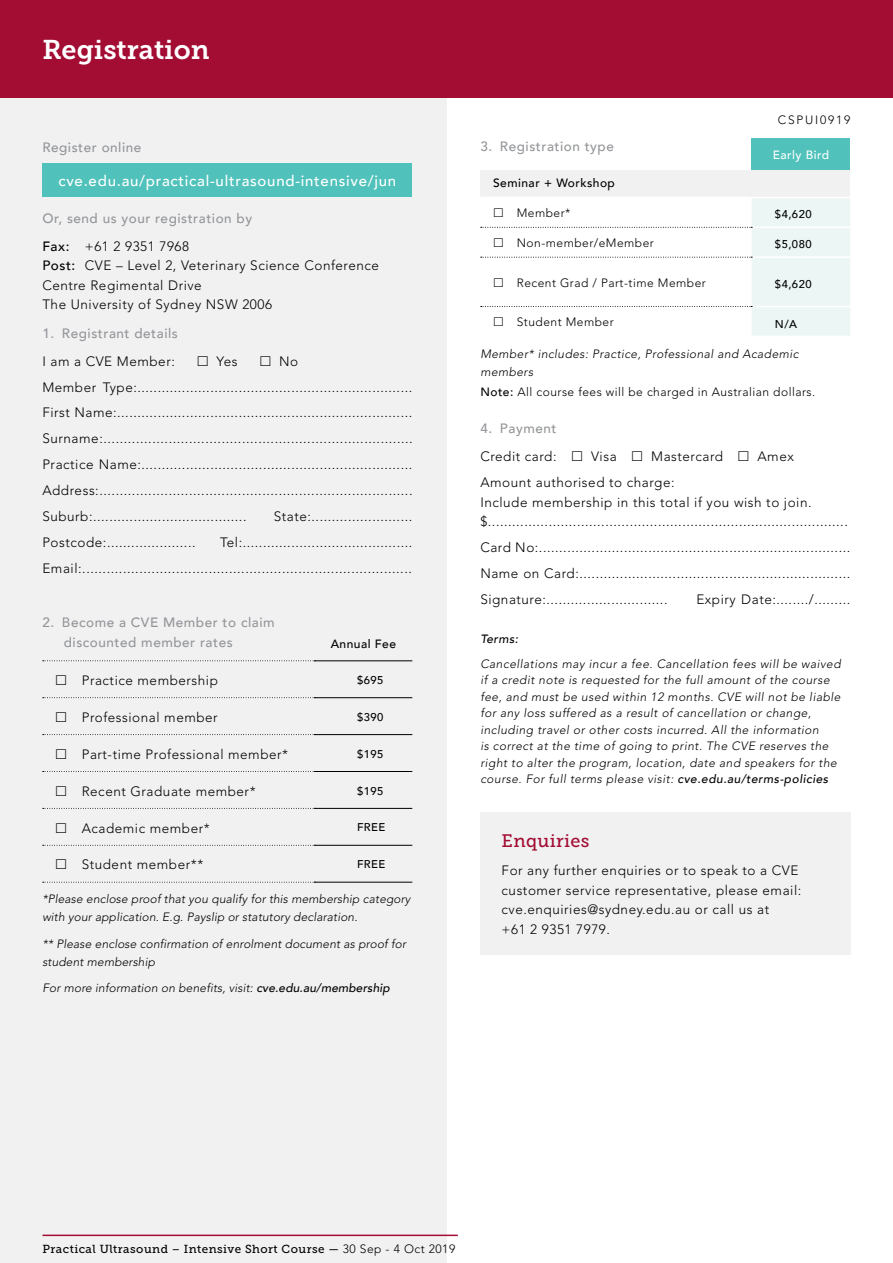
<style>
.page{position:relative;width:893px;height:1263px;background:#fff}
.page>*{position:absolute;margin:0;border:0;box-sizing:border-box;transform-origin:0 0}
.Page_heading__white{font:27px "Museo Slab 700";color:#fff}
.SUB_HEADING__red{font:18px "Museo Slab 500";letter-spacing:.02em;color:#a30c33}
.Url{font:500 15px "Avenir";letter-spacing:.05em;color:#fff}
.Body__form{font:300 13.5px/19.5px "Avenir";letter-spacing:.04em;color:#000}
.BODY{font:300 13.5px/19.5px "Avenir";letter-spacing:.04em;color:#000}
.Body{font:500 13.5px/19.5px "Avenir";letter-spacing:.04em;color:#939598}
.Body-2{font:300 13.5px/19.5px "Avenir";letter-spacing:.04em;color:#000}
.Body__form-2{font:500 13.5px "Avenir";letter-spacing:.04em;color:#939598}
.Body-3{font:italic 300 12px/16.5px "Avenir";letter-spacing:.04em;color:#000}
.Body-4{font:italic 300 12px/18px "Avenir";letter-spacing:.01em;color:#000}
.BODY-2{font:300 12px "Avenir";letter-spacing:.04em;color:#000}
.BODY-3{font:500 12px "Avenir";letter-spacing:.04em;color:#000}
.BODY-4{font:300 12px "Avenir";letter-spacing:.15em;color:#000}
.t1{font:500 12px "Avenir";letter-spacing:.04em;color:#fff}
.Body-5{font:italic 500 12px "Avenir";letter-spacing:.04em;color:#000}
.Black__sub_heading{font:11.7px "Museo Slab 500";letter-spacing:.04em;color:#000}
.t2{font:500 11.25px "Avenir";letter-spacing:.04em;color:#000}
.s1{font-weight:500}
.s2{font-family:"Avenir";font-weight:300;font-size:12px}
</style>
<div class="page">
<div style="left:0;top:0;width:446px;height:1263px;background:#f1f1f2"></div>
<div style="left:0;top:0;width:893px;height:98px;background:#a30c33"></div>
<div style="left:42px;top:164px;width:370px;height:33px;background:#50c2bb"></div>
<div style="left:480px;top:812px;width:370px;height:143px;background:#f1f1f2"></div>
<div style="left:752px;top:139px;width:98px;height:31px;background:#50c2bb"></div>
<div style="left:480px;top:170px;width:370px;height:27px;background:#f1f1f2"></div>
<hr style="left:43px;top:1234px;width:415px;height:2px;background:#a30c33">
<svg style="left:43px;top:660px;width:369px;height:223px"></svg>
<svg style="left:481px;top:198px;width:369px;height:138px"></svg>
<p class="Page_heading__white" style="left:43px;top:34px;width:169px">Registration</p>
<p class="Body" style="left:42px;top:137px;width:101px">Register online</p>
<p class="Url" style="left:58px;top:168px;width:339px">cve.edu.au/practical-ultrasound-intensive/jun</p>
<p class="Body" style="left:42px;top:208px;width:211px">Or, send us your registration by</p>
<p class="Body-2" style="left:42px;top:236px;width:338px"><span class="s1">Fax:</span> +61 2 9351 7968<br><span class="s1">Post:</span> CVE – Level 2, Veterinary Science Conference<br>Centre Regimental Drive<br>The University of Sydney NSW 2006</p>
<p class="Body" style="left:42px;top:322px;width:137px">1. Registrant details</p>
<p class="Body__form" style="left:42px;top:351px;width:134px">I am a CVE Member:</p>
<p class="Body__form" style="left:217px;top:351px;width:22px">Yes</p>
<p class="Body__form" style="left:279px;top:351px;width:21px">No</p>
<p class="Body__form" style="left:42px;top:377px;width:371px">Member Type:....................................................................</p>
<p class="Body__form" style="left:42px;top:403px;width:371px">First Name:.........................................................................</p>
<p class="Body__form" style="left:42px;top:429px;width:372px">Surname:............................................................................</p>
<p class="Body__form" style="left:42px;top:455px;width:371px">Practice Name:...................................................................</p>
<p class="Body__form" style="left:42px;top:481px;width:372px">Address:.............................................................................</p>
<p class="Body__form" style="left:42px;top:507px;width:206px">Suburb:......................................</p>
<p class="Body__form" style="left:274px;top:507px;width:140px">State:.........................</p>
<p class="Body__form" style="left:42px;top:532px;width:155px">Postcode:......................</p>
<p class="Body__form" style="left:220px;top:532px;width:194px">Tel:..........................................</p>
<p class="Body__form" style="left:42px;top:558px;width:371px">Email:.................................................................................</p>
<p class="Body" style="left:64px;top:612px;width:212px;text-indent:-21px">2. Become a CVE Member to claim discounted member rates</p>
<p class="BODY-3" style="left:331px;top:634px;width:67px">Annual Fee</p>
<p class="BODY" style="left:82px;top:670px;width:138px">Practice membership</p>
<p class="t2" style="left:357px;top:670px;width:28px">$695</p>
<p class="BODY" style="left:82px;top:707px;width:138px">Professional member</p>
<p class="t2" style="left:357px;top:707px;width:28px">$390</p>
<p class="BODY" style="left:82px;top:744px;width:208px">Part-time Professional member*</p>
<p class="t2" style="left:357px;top:744px;width:28px">$195</p>
<p class="BODY" style="left:82px;top:781px;width:175px">Recent Graduate member*</p>
<p class="t2" style="left:357px;top:781px;width:28px">$195</p>
<p class="BODY" style="left:82px;top:818px;width:130px">Academic member*</p>
<p class="t2" style="left:357px;top:818px;width:30px">FREE</p>
<p class="BODY" style="left:82px;top:855px;width:123px">Student member**</p>
<p class="t2" style="left:357px;top:855px;width:30px">FREE</p>
<p class="Body-4" style="left:42px;top:890px;width:370px">*Please enclose proof that you qualify for this membership category with your application. E.g. Payslip or statutory declaration.</p>
<p class="Body-4" style="left:42px;top:934px;width:365px">** Please enclose confirmation of enrolment document as proof for student membership</p>
<p class="Body-4" style="left:42px;top:979px;width:349px">For more information on benefits, visit: <span class="s1">cve.edu.au/membership</span></p>
<p class="Body" style="left:480px;top:136px;width:135px">3. Registration type</p>
<p class="BODY-4" style="left:778px;top:113px;width:74px">CSPUI0919</p>
<p class="t1" style="left:773px;top:144px;width:58px">Early Bird</p>
<p class="BODY-3" style="left:493px;top:173px;width:123px">Seminar + Workshop</p>
<p class="BODY-2" style="left:517px;top:206px;width:55px">Member*</p>
<p class="t2" style="left:775px;top:205px;width:38px">$4,620</p>
<p class="BODY-2" style="left:517px;top:236px;width:139px">Non-member/eMember</p>
<p class="t2" style="left:775px;top:235px;width:38px">$5,080</p>
<p class="BODY-2" style="left:517px;top:275px;width:191px">Recent Grad / Part-time Member</p>
<p class="t2" style="left:775px;top:274px;width:38px">$4,620</p>
<p class="BODY-2" style="left:517px;top:315px;width:98px">Student Member</p>
<p class="t2" style="left:775px;top:314px;width:24px">N/A</p>
<p class="Body-3" style="left:480px;top:344px;width:320px;line-height:18px">Member* includes: Practice, Professional and Academic members</p>
<p class="BODY-2" style="left:480px;top:385px;width:336px"><span class="s1">Note:</span> All course fees will be charged in Australian dollars.</p>
<p class="Body__form-2" style="left:480px;top:417px;width:78px">4. Payment</p>
<p class="Body__form" style="left:480px;top:447px;width:78px">Credit card:</p>
<p class="Body__form" style="left:591px;top:447px;width:27px">Visa</p>
<p class="Body__form" style="left:651px;top:447px;width:73px">Mastercard</p>
<p class="Body__form" style="left:757px;top:447px;width:38px">Amex</p>
<p class="Body__form" style="left:480px;top:473px;width:369px">Amount authorised to charge:<br>Include membership in this total if you wish to join. $.........................................................................................</p>
<p class="Body__form" style="left:480px;top:538px;width:371px">Card No:.............................................................................</p>
<p class="Body__form" style="left:480px;top:564px;width:371px">Name on Card:...................................................................</p>
<p class="Body__form" style="left:480px;top:590px;width:189px">Signature:..............................</p>
<p class="Body__form" style="left:696px;top:590px;width:155px">Expiry Date:......../.........</p>
<p class="Body-5" style="left:480px;top:631px;width:39px">Terms:</p>
<p class="Body-3" style="left:480px;top:655px;width:362px">Cancellations may incur a fee. Cancellation fees will be waived if a credit note is requested for the full amount of the course fee, and must be used within 12 months. CVE will not be liable for any loss suffered as a result of cancellation or change, including travel or other costs incurred. All the information<br>is correct at the time of going to print. The CVE reserves the right to alter the program, location, date and speakers for the course. For full terms please visit: <span class="s1">cve.edu.au/terms-policies</span></p>
<p class="SUB_HEADING__red" style="left:502px;top:831px;width:89px">Enquiries</p>
<p class="BODY" style="left:502px;top:861px;width:301px">For any further enquiries or to speak to a CVE customer service representative, please email: cve.enquiries@sydney.edu.au or call us at<br>+61 2 9351 7979.</p>
<p class="Black__sub_heading" style="left:43px;top:1242px;width:414px">Practical Ultrasound – Intensive Short Course — <span class="s2">30 Sep - 4 Oct 2019</span></p>
</div>
